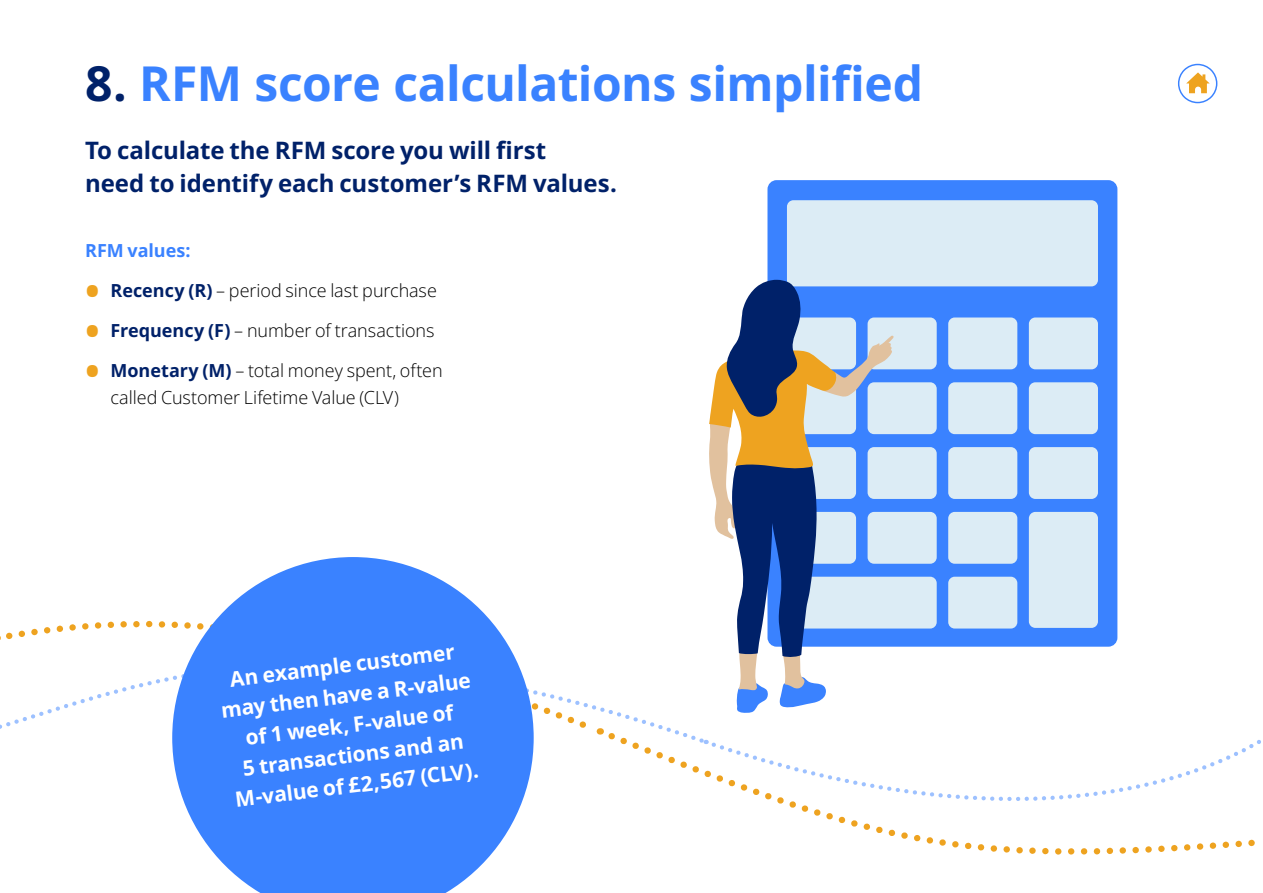
<style>
.page{position:relative;width:1263px;height:893px;background:#fff}
.page>*{position:absolute;margin:0;border:0;box-sizing:border-box;transform-origin:0 0}
.t1{font:700 48px "Open Sans";letter-spacing:-.01em;color:#3a82ff}
.t2{font:700 24px/33px "Open Sans";letter-spacing:-.005em;color:#002169}
.t3{font:700 21px/30px "Open Sans";color:#fff;text-align:center}
.t4{font:300 18px/27px "Open Sans";letter-spacing:-.005em;color:#000}
.t5{font:700 18px "Open Sans";letter-spacing:-.005em;color:#3a82ff}
.s1{color:#002169}
.s2{font-weight:700;font-size:39px;color:#eea320}
.s3{font-weight:700;color:#002169}
</style>
<div class="page">
<svg style="left:2px;top:620px;width:600px;height:115px"></svg>
<svg style="left:603px;top:728px;width:658px;height:127px"></svg>
<svg style="left:172px;top:557px;width:362px;height:336px;fill:#3a82ff"></svg>
<div style="left:767px;top:180px;width:350px;height:467px;background:#3a82ff;border-radius:9px"></div>
<div style="left:867px;top:382px;width:70px;height:52px;background:#dcecf5;border-radius:6px"></div>
<div style="left:867px;top:447px;width:70px;height:52px;background:#dcecf5;border-radius:6px"></div>
<div style="left:867px;top:512px;width:70px;height:52px;background:#dcecf5;border-radius:6px"></div>
<div style="left:948px;top:382px;width:69px;height:52px;background:#dcecf5;border-radius:6px"></div>
<div style="left:948px;top:447px;width:69px;height:52px;background:#dcecf5;border-radius:6px"></div>
<div style="left:948px;top:512px;width:69px;height:52px;background:#dcecf5;border-radius:6px"></div>
<div style="left:1029px;top:382px;width:69px;height:52px;background:#dcecf5;border-radius:6px"></div>
<div style="left:1029px;top:447px;width:69px;height:52px;background:#dcecf5;border-radius:6px"></div>
<div style="left:1029px;top:512px;width:69px;height:116px;background:#dcecf5;border-radius:6px"></div>
<div style="left:867px;top:317px;width:70px;height:52px;background:#dcecf5;border-radius:6px"></div>
<div style="left:948px;top:317px;width:69px;height:52px;background:#dcecf5;border-radius:6px"></div>
<div style="left:1029px;top:317px;width:69px;height:52px;background:#dcecf5;border-radius:6px"></div>
<div style="left:787px;top:577px;width:150px;height:51px;background:#dcecf5;border-radius:6px"></div>
<div style="left:948px;top:577px;width:69px;height:51px;background:#dcecf5;border-radius:6px"></div>
<div style="left:787px;top:200px;width:311px;height:86px;background:#dcecf5;border-radius:6px"></div>
<svg style="left:709px;top:280px;width:185px;height:433px"></svg>
<svg style="left:1178px;top:64px;width:39px;height:39px"></svg>
<h1 class="t1" style="left:85px;top:50px;width:840px"><span class="s1">8.</span> RFM score calculations simplified</h1>
<h2 class="t2" style="left:85px;top:133px;width:533px">To calculate the RFM score you will first<br>need to identify each customer’s RFM values.</h2>
<p class="t5" style="left:85px;top:238px;width:107px">RFM values:</p>
<p class="t4" style="left:85px;top:277px;width:353px"><span class="s2">•</span> <span class="s3">Recency (R)</span> – period since last purchase</p>
<p class="t4" style="left:85px;top:316px;width:351px"><span class="s2">•</span> <span class="s3">Frequency (F)</span> – number of transactions</p>
<p class="t4" style="left:111px;top:356px;width:334px;text-indent:-26px"><span class="s2">•</span> <span class="s3">Monetary (M)</span> – total money spent, often called Customer Lifetime Value (CLV)</p>
<p class="t3" style="left:216px;top:665px;width:253px;rotate:-7deg">An example customer may then have a R-value of 1 week, F-value of<br>5 transactions and an<br>M-value of £2,567 (CLV).</p>
</div>
